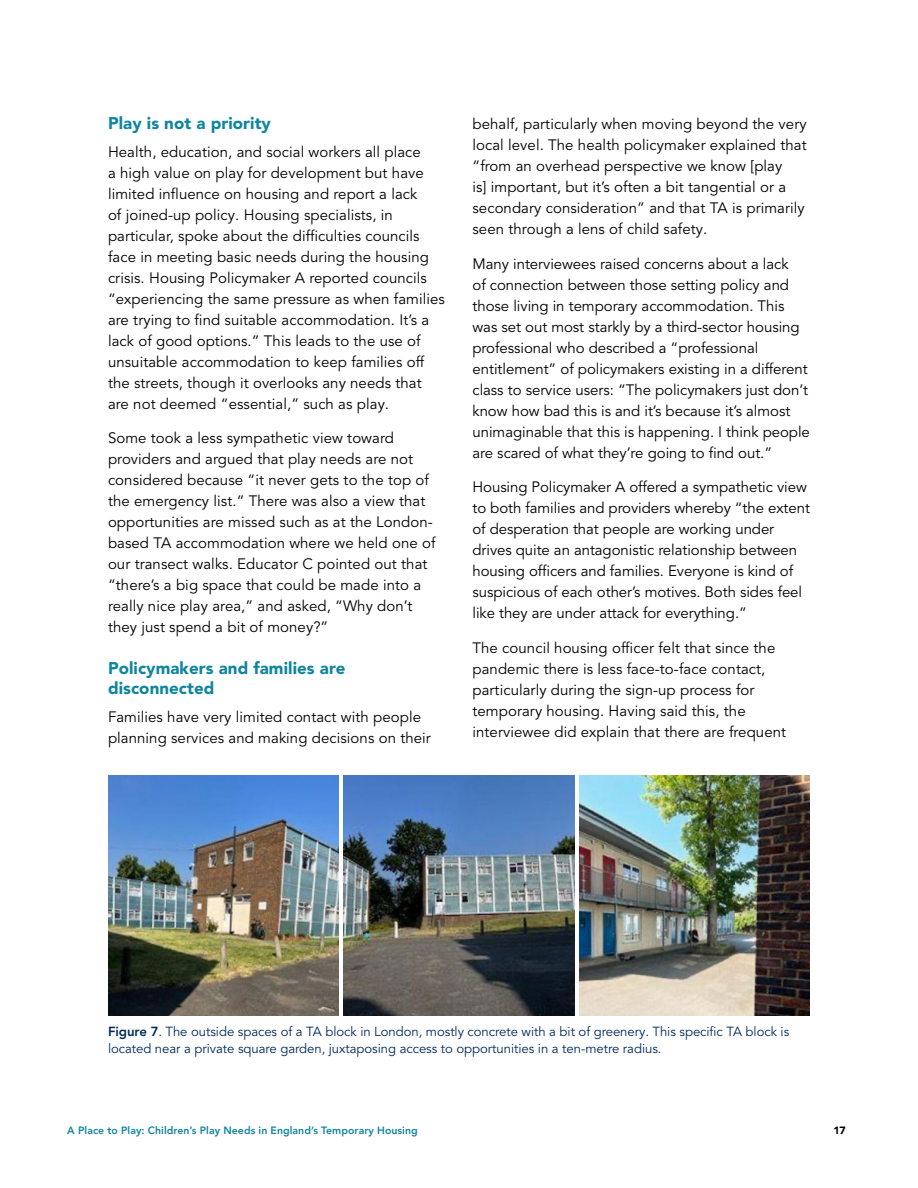
<style>
.page{position:relative;width:918px;height:1188px;background:#fff}
.page>*{position:absolute;margin:0;border:0;box-sizing:border-box;transform-origin:0 0}
.t1{font:900 16.8px/21px "Avenir LT Pro";letter-spacing:.005em;color:#0f85a0}
.t2{font:15px/21px "Avenir LT Pro";letter-spacing:.005em;color:#000}
.t3{font:13.2px/17.2px "Avenir LT Pro";letter-spacing:-.005em;color:#002a5c}
.t4{font:800 10.5px "Avenir LT Pro";letter-spacing:.005em;color:#0f85a0}
.t5{font:900 10.5px "Avenir LT Pro";color:#000}
.s1{font-weight:800}
</style>
<div class="page">
<img style="left:108px;top:775px;width:231px;height:240px">
<img style="left:344px;top:775px;width:231px;height:240px">
<img style="left:579px;top:775px;width:231px;height:240px">
<p class="t1" style="left:108px;top:113px;width:165px">Play is not a priority</p>
<p class="t2" style="left:108px;top:141px;width:338px">Health, education, and social workers all place<br>a high value on play for development but have limited influence on housing and report a lack<br>of joined-up policy. Housing specialists, in particular, spoke about the difficulties councils face in meeting basic needs during the housing crisis. Housing Policymaker A reported councils “experiencing the same pressure as when families are trying to find suitable accommodation. It’s a lack of good options.” This leads to the use of unsuitable accommodation to keep families off the streets, though it overlooks any needs that are not deemed “essential,” such as play.</p>
<p class="t2" style="left:108px;top:428px;width:329px">Some took a less sympathetic view toward providers and argued that play needs are not considered because “it never gets to the top of the emergency list.” There was also a view that opportunities are missed such as at the London&shy;based TA accommodation where we held one of our transect walks. Educator C pointed out that “there’s a big space that could be made into a really nice play area,” and asked, “Why don’t they just spend a bit of money?”</p>
<p class="t1" style="left:108px;top:657px;width:239px">Policymakers and families are disconnected</p>
<p class="t2" style="left:108px;top:707px;width:324px">Families have very limited contact with people planning services and making decisions on their</p>
<p class="t2" style="left:472px;top:114px;width:336px">behalf, particularly when moving beyond the very local level. The health policymaker explained that “from an overhead perspective we know [play<br>is] important, but it’s often a bit tangential or a secondary consideration” and that TA is primarily seen through a lens of child safety.</p>
<p class="t2" style="left:472px;top:253px;width:339px">Many interviewees raised concerns about a lack<br>of connection between those setting policy and those living in temporary accommodation. This was set out most starkly by a third-sector housing professional who described a “professional entitlement” of policymakers existing in a different class to service users: “The policymakers just don’t know how bad this is and it’s because it’s almost unimaginable that this is happening. I think people are scared of what they’re going to find out.”</p>
<p class="t2" style="left:472px;top:477px;width:339px">Housing Policymaker A offered a sympathetic view to both families and providers whereby “the extent of desperation that people are working under drives quite an antagonistic relationship between housing officers and families. Everyone is kind of suspicious of each other’s motives. Both sides feel like they are under attack for everything.”</p>
<p class="t2" style="left:472px;top:637px;width:315px">The council housing officer felt that since the pandemic there is less face-to-face contact, particularly during the sign-up process for temporary housing. Having said this, the interviewee did explain that there are frequent</p>
<p class="t3" style="left:108px;top:1023px;width:683px"><span class="s1">Figure 7</span>. The outside spaces of a TA block in London, mostly concrete with a bit of greenery. This specific TA block is located near a private square garden, juxtaposing access to opportunities in a ten-metre radius.</p>
<p class="t4" style="left:67px;top:1125px;width:352px">A Place to Play: Children’s Play Needs in England’s Temporary Housing</p>
<p class="t5" style="left:833px;top:1124px;width:14px">17</p>
</div>
